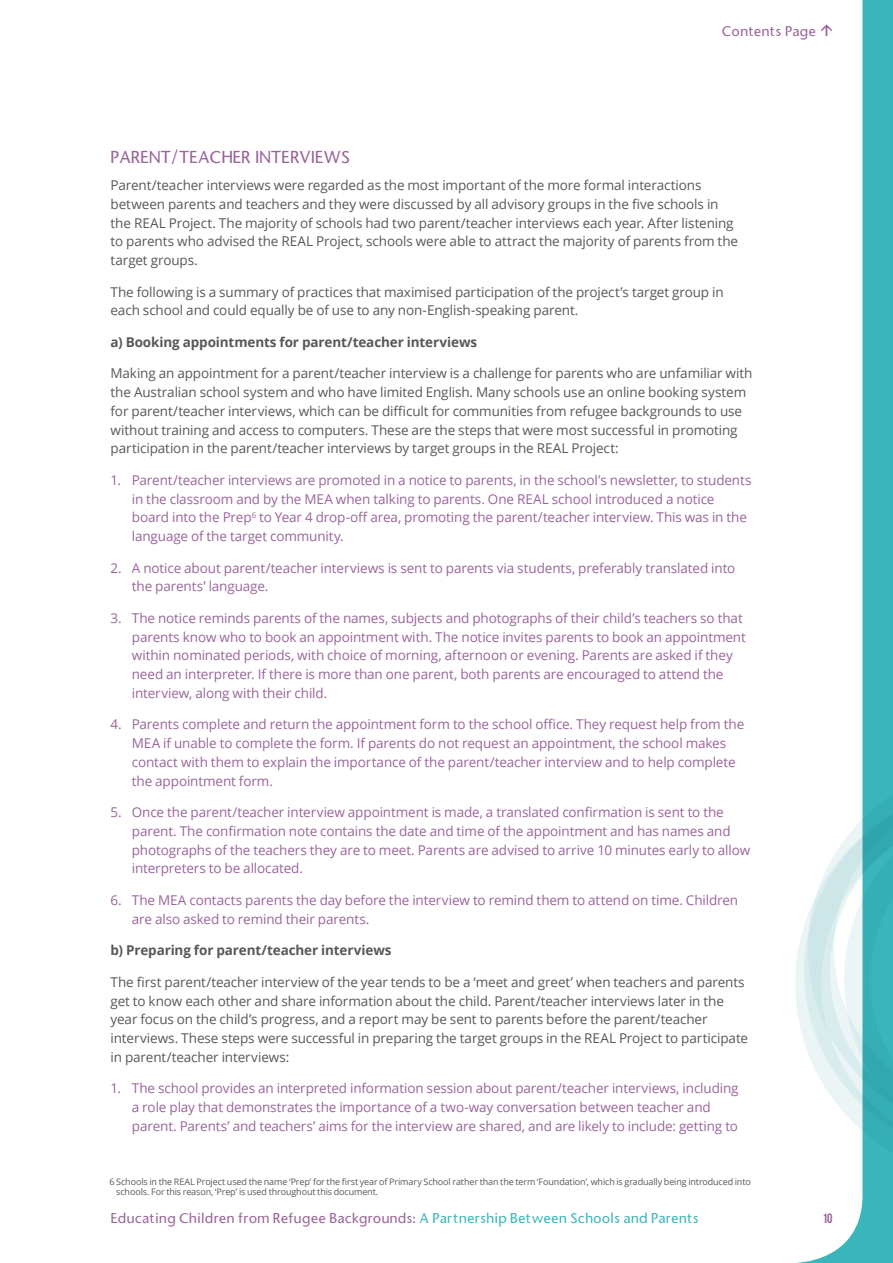
<style>
.page{position:relative;width:893px;height:1263px;background:#fff}
.page>*{position:absolute;margin:0;border:0;box-sizing:border-box;transform-origin:0 0}
.t1{font:16.5px "Stone Sans";color:#99659a}
.t2{font:300 16.5px "Allianz Sans";color:#99659a}
.t3{font:13.5px/18.8px "Open Sans";letter-spacing:-.01em;color:#99659a}
.t4{font:13.5px/18.8px "Open Sans";letter-spacing:-.01em;color:#58585a}
.t5{font:13.5px "Stone Sans";letter-spacing:.015em;color:#99659a}
.t6{font:700 13.5px "Open Sans";letter-spacing:-.01em;color:#58585a}
.t7{font:700 13.5px "Bebas Neue";color:#99659a}
.t8{font:9px/10.5px "Open Sans";letter-spacing:-.015em;color:#58585a}
.s1{color:#3ab5bc}
</style>
<div class="page">
<div style="left:862px;top:0;width:31px;height:1263px;background:#3ab5bc"></div>
<svg style="left:795px;top:763px;width:98px;height:416px"></svg>
<p class="t5" style="left:722px;top:24px;width:96px">Contents Page</p>
<p class="t2" style="left:817px;top:36px;width:13px;rotate:-90deg">→</p>
<p class="t1" style="left:111px;top:149px;width:241px">PARENT/TEACHER INTERVIEWS</p>
<p class="t4" style="left:111px;top:175px;width:629px">Parent/teacher interviews were regarded as the most important of the more formal interactions between parents and teachers and they were discussed by all advisory groups in the five schools in the REAL Project. The majority of schools had two parent/teacher interviews each year. After listening to parents who advised the REAL Project, schools were able to attract the majority of parents from the target groups.</p>
<p class="t4" style="left:111px;top:282px;width:615px">The following is a summary of practices that maximised participation of the project’s target group in each school and could equally be of use to any non-English-speaking parent.</p>
<p class="t6" style="left:111px;top:332px;width:368px">a) Booking appointments for parent/teacher interviews</p>
<p class="t4" style="left:111px;top:364px;width:643px">Making an appointment for a parent/teacher interview is a challenge for parents who are unfamiliar with the Australian school system and who have limited English. Many schools use an online booking system for parent/teacher interviews, which can be difficult for communities from refugee backgrounds to use without training and access to computers. These are the steps that were most successful in promoting participation in the parent/teacher interviews by target groups in the REAL Project:</p>
<p class="t3" style="left:132px;top:470px;width:621px;text-indent:-21px">1. Parent/teacher interviews are promoted in a notice to parents, in the school’s newsletter, to students in the classroom and by the MEA when talking to parents. One REAL school introduced a notice board into the Prep<sup>6</sup> to Year 4 drop-off area, promoting the parent/teacher interview. This was in the language of the target community.</p>
<p class="t3" style="left:132px;top:558px;width:605px;text-indent:-21px">2. A notice about parent/teacher interviews is sent to parents via students, preferably translated into the parents’ language.</p>
<p class="t3" style="left:132px;top:608px;width:616px;text-indent:-21px">3. The notice reminds parents of the names, subjects and photographs of their child’s teachers so that parents know who to book an appointment with. The notice invites parents to book an appointment within nominated periods, with choice of morning, afternoon or evening. Parents are asked if they need an interpreter. If there is more than one parent, both parents are encouraged to attend the interview, along with their child.</p>
<p class="t3" style="left:132px;top:715px;width:614px;text-indent:-21px">4. Parents complete and return the appointment form to the school office. They request help from the MEA if unable to complete the form. If parents do not request an appointment, the school makes contact with them to explain the importance of the parent/teacher interview and to help complete the appointment form.</p>
<p class="t3" style="left:132px;top:803px;width:620px;text-indent:-21px">5. Once the parent/teacher interview appointment is made, a translated confirmation is sent to the parent. The confirmation note contains the date and time of the appointment and has names and photographs of the teachers they are to meet. Parents are advised to arrive 10 minutes early to allow interpreters to be allocated.</p>
<p class="t3" style="left:132px;top:890px;width:608px;text-indent:-21px">6. The MEA contacts parents the day before the interview to remind them to attend on time. Children are also asked to remind their parents.</p>
<p class="t6" style="left:111px;top:941px;width:283px">b) Preparing for parent/teacher interviews</p>
<p class="t4" style="left:111px;top:972px;width:639px">The first parent/teacher interview of the year tends to be a ‘meet and greet’ when teachers and parents get to know each other and share information about the child. Parent/teacher interviews later in the year focus on the child’s progress, and a report may be sent to parents before the parent/teacher interviews. These steps were successful in preparing the target groups in the REAL Project to participate in parent/teacher interviews:</p>
<p class="t3" style="left:132px;top:1079px;width:608px;text-indent:-21px">1. The school provides an interpreted information session about parent/teacher interviews, including a role play that demonstrates the importance of a two-way conversation between teacher and parent. Parents’ and teachers’ aims for the interview are shared, and are likely to include: getting to</p>
<p class="t8" style="left:116px;top:1176px;width:636px;text-indent:-7px">6 Schools in the REAL Project used the name ‘Prep’ for the first year of Primary School rather than the term ‘Foundation’, which is gradually being introduced into schools. For this reason, ‘Prep’ is used throughout this document.</p>
<p class="t5" style="left:111px;top:1212px;width:589px">Educating Children from Refugee Backgrounds: <span class="s1">A Partnership Between Schools and Parents</span></p>
<p class="t7" style="left:822px;top:1211px;width:12px">10</p>
</div>
